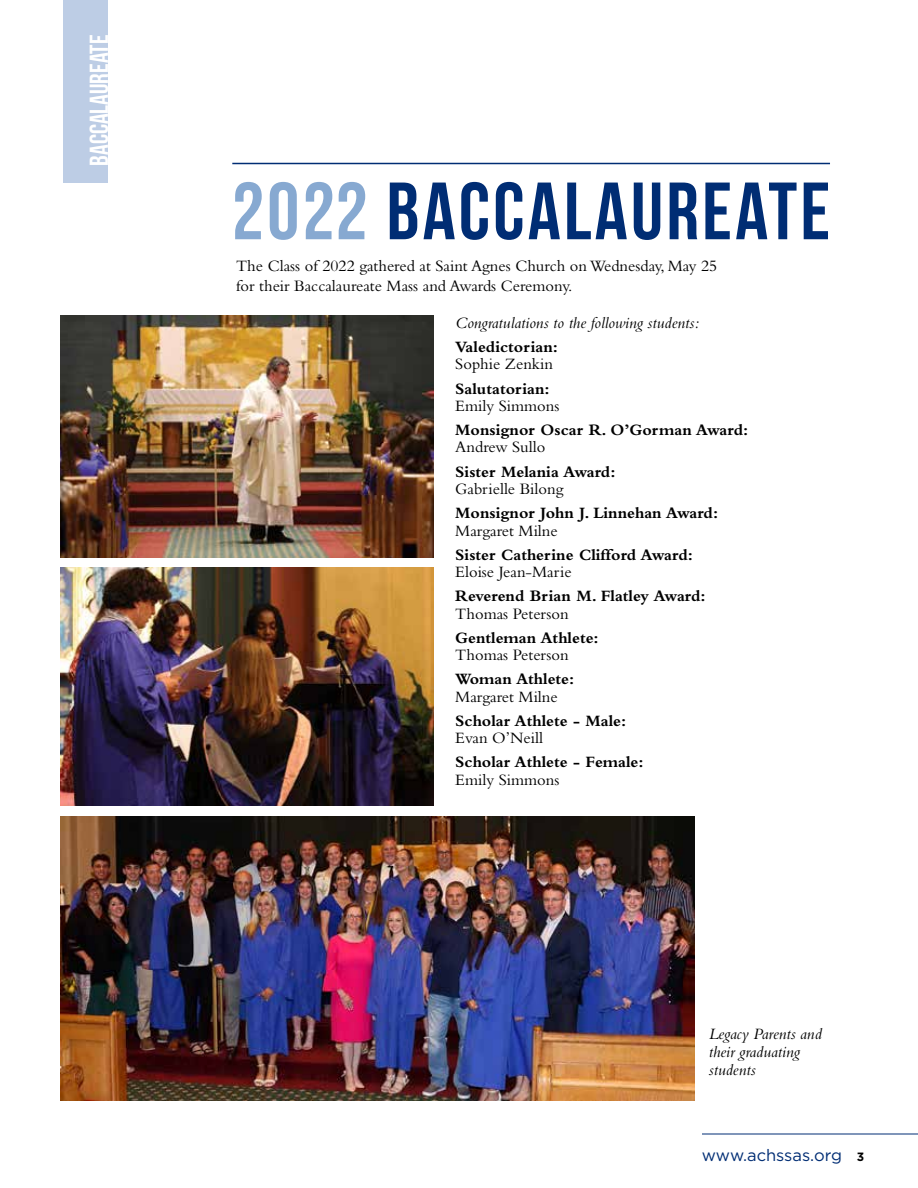
<style>
.page{position:relative;width:918px;height:1188px;background:#fff}
.page>*{position:absolute;margin:0;border:0;box-sizing:border-box;transform-origin:0 0}
.t1{font:81px "Bebas Neue";letter-spacing:.04em;color:#002d74}
.t2{font:26.1px "Bebas Neue";color:#fff}
.t3{font:16.5px/19.5px "Bembo";color:#000}
.t4{font:700 16.5px "Bembo";color:#000}
.t5{font:italic 16.5px/18px "Bembo";color:#000}
.t6{font:16.5px "Gotham";color:#002d74}
.s1{color:#87a9d1}
.s2{font-weight:700;font-size:12px;color:#000}
</style>
<div class="page">
<hr style="left:702px;top:1134px;width:216px;height:1px;background:#002d74">
<hr style="left:232px;top:163px;width:598px;height:1px;background:#002d74">
<img style="left:61px;top:315px;width:372px;height:242px">
<img style="left:61px;top:567px;width:372px;height:239px">
<img style="left:61px;top:816px;width:634px;height:284px">
<div style="left:63px;top:0;width:45px;height:182px;background:#bdcde5"></div>
<h2 class="t2" style="left:85px;top:166px;width:132px;rotate:-90deg">BACCALAUREATE</h2>
<h1 class="t1" style="left:232px;top:167px;width:600px"><span class="s1">2022</span> BACCALAUREATE</h1>
<p class="t3" style="left:236px;top:256px;width:483px">The Class of 2022 gathered at Saint Agnes Church on Wednesday, May 25 for their Baccalaureate Mass and Awards Ceremony.</p>
<p class="t5" style="left:455px;top:314px;width:246px">Congratulations to the following students:</p>
<p class="t4" style="left:455px;top:338px;width:104px">Valedictorian:</p>
<p class="t3" style="left:455px;top:354px;width:99px">Sophie Zenkin</p>
<p class="t4" style="left:455px;top:379px;width:96px">Salutatorian:</p>
<p class="t3" style="left:455px;top:396px;width:106px">Emily Simmons</p>
<p class="t4" style="left:455px;top:421px;width:295px">Monsignor Oscar R. O’Gorman Award:</p>
<p class="t3" style="left:455px;top:437px;width:92px">Andrew Sullo</p>
<p class="t4" style="left:455px;top:462px;width:162px">Sister Melania Award:</p>
<p class="t3" style="left:455px;top:479px;width:110px">Gabrielle Bilong</p>
<p class="t4" style="left:455px;top:504px;width:264px">Monsignor John J. Linnehan Award:</p>
<p class="t3" style="left:455px;top:520px;width:104px">Margaret Milne</p>
<p class="t4" style="left:455px;top:545px;width:239px">Sister Catherine Clifford Award:</p>
<p class="t3" style="left:455px;top:562px;width:118px">Eloise Jean-Marie</p>
<p class="t4" style="left:455px;top:587px;width:252px">Reverend Brian M. Flatley Award:</p>
<p class="t3" style="left:455px;top:603px;width:115px">Thomas Peterson</p>
<p class="t4" style="left:455px;top:628px;width:145px">Gentleman Athlete:</p>
<p class="t3" style="left:455px;top:645px;width:115px">Thomas Peterson</p>
<p class="t4" style="left:455px;top:670px;width:121px">Woman Athlete:</p>
<p class="t3" style="left:455px;top:686px;width:104px">Margaret Milne</p>
<p class="t4" style="left:455px;top:711px;width:172px">Scholar Athlete - Male:</p>
<p class="t3" style="left:455px;top:728px;width:89px">Evan O’Neill</p>
<p class="t4" style="left:455px;top:753px;width:190px">Scholar Athlete - Female:</p>
<p class="t3" style="left:455px;top:769px;width:106px">Emily Simmons</p>
<p class="t5" style="left:709px;top:1024px;width:115px">Legacy Parents and their graduating students</p>
<p class="t6" style="left:702px;top:1145px;width:164px">www.achssas.org <span class="s2">3</span></p>
</div>
